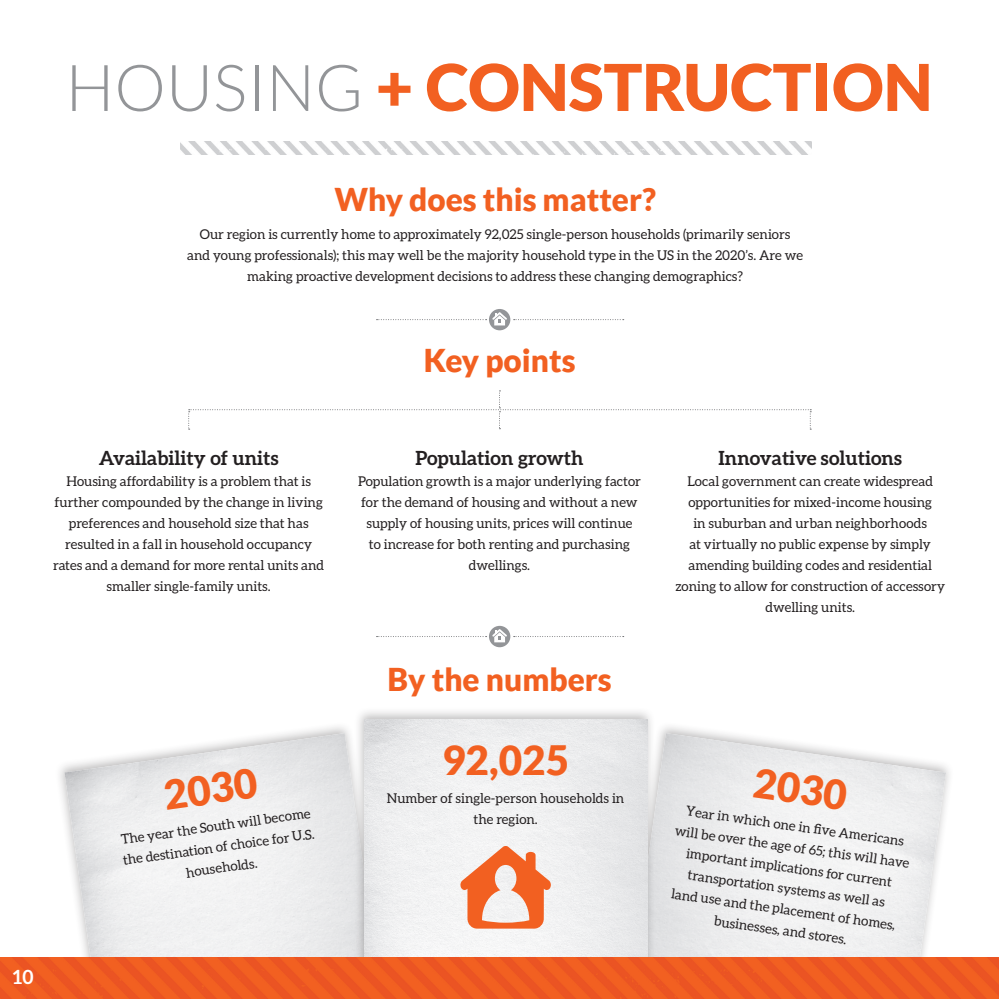
<style>
.page{position:relative;width:999px;height:999px;background:#fff}
.page>*{position:absolute;margin:0;border:0;box-sizing:border-box;transform-origin:0 0}
.t1{font:900 64.65px "Lato";color:#f26021}
.t2{font:900 40.5px "Lato";color:#f26021}
.t3{font:900 31.5px "Lato";color:#f26021}
.t4{font:700 19.5px "Aleo";color:#231f20}
.t5{font:700 19.5px "Aleo";color:#fff}
.t6{font:13.5px/21px "Aleo";color:#231f20;text-align:center}
.s1{font-weight:300;color:#939598}
</style>
<div class="page">
<div style="left:354px;top:707px;width:302px;height:272px;background:#231f20;opacity:.3"></div>
<img style="left:364px;top:719px;width:283px;height:238px">
<img style="left:180px;top:141px;width:631px;height:14px">
<hr style="left:0;top:957px;width:999px;height:2px;background:#76c151">
<img style="left:0;top:958px;width:999px;height:41px">
<svg style="left:188px;top:391px;width:623px;height:39px"></svg>
<svg style="left:514px;top:319px;width:110px;height:1px"></svg>
<div style="left:489px;top:309px;width:21px;height:21px;background:#939598;border-radius:50%"></div>
<svg style="left:377px;top:312px;width:130px;height:13px"></svg>
<svg style="left:514px;top:636px;width:110px;height:1px"></svg>
<div style="left:489px;top:626px;width:21px;height:21px;background:#939598;border-radius:50%"></div>
<svg style="left:377px;top:629px;width:130px;height:13px"></svg>
<svg style="left:460px;top:846px;width:91px;height:83px"></svg>
<img style="left:482px;top:865px;width:47px;height:58px">
<h1 class="t1" style="left:66px;top:49px;width:868px"><span class="s1">HOUSING</span> + CONSTRUCTION</h1>
<h3 class="t3" style="left:334px;top:181px;width:323px">Why does this matter?</h3>
<p class="t6" style="left:187px;top:223px;width:617px">Our region is currently home to approximately 92,025 single-person households (primarily seniors and young professionals); this may well be the majority household type in the US in the 2020’s. Are we making proactive development decisions to address these changing demographics?</p>
<h3 class="t3" style="left:424px;top:342px;width:153px">Key points</h3>
<h3 class="t4" style="left:99px;top:447px;width:181px">Availability of units</h3>
<p class="t6" style="left:53px;top:471px;width:272px">Housing affordability is a problem that is further compounded by the change in living preferences and household size that has resulted in a fall in household occupancy rates and a demand for more rental units and smaller single-family units.</p>
<h3 class="t5" style="left:13px;top:965px;width:22px">10</h3>
<h2 class="t2" style="left:161px;top:772px;width:95px;rotate:-8deg">2030</h2>
<p class="t6" style="left:119px;top:829px;width:195px;rotate:-8deg">The year the South will become the destination of choice for U.S. households.</p>
<h3 class="t4" style="left:415px;top:447px;width:170px">Population growth</h3>
<p class="t6" style="left:358px;top:471px;width:284px">Population growth is a major underlying factor for the demand of housing and without a new supply of housing units, prices will continue<br>to increase for both renting and purchasing dwellings.</p>
<h3 class="t3" style="left:388px;top:661px;width:226px">By the numbers</h3>
<h2 class="t2" style="left:442px;top:737px;width:129px">92,025</h2>
<p class="t6" style="left:387px;top:787px;width:239px">Number of single-person households in the region.</p>
<h3 class="t4" style="left:719px;top:447px;width:185px">Innovative solutions</h3>
<p class="t6" style="left:675px;top:471px;width:271px">Local government can create widespread opportunities for mixed-income housing<br>in suburban and urban neighborhoods<br>at virtually no public expense by simply amending building codes and residential zoning to allow for construction of accessory dwelling units.</p>
<h2 class="t2" style="left:757px;top:759px;width:95px;rotate:8deg">2030</h2>
<p class="t6" style="left:679px;top:799px;width:238px;rotate:8deg">Year in which one in fi ve Americans will be over the age of 65; this will have important implications for current transportation systems as well as<br>land use and the placement of homes, businesses, and stores.</p>
</div>
